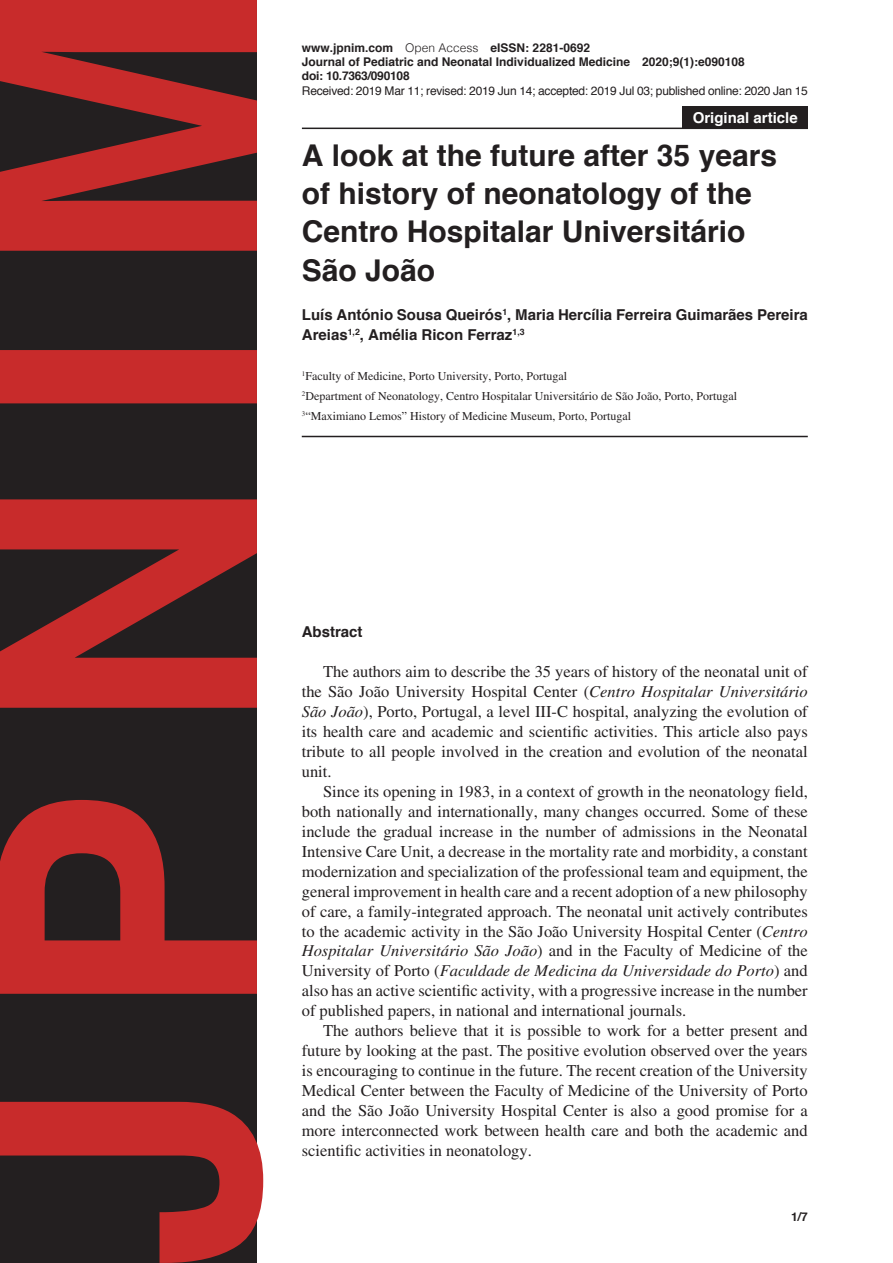
<style>
.page{position:relative;width:893px;height:1263px;background:#fff}
.page>*{position:absolute;margin:0;border:0;box-sizing:border-box;transform-origin:0 0}
.Heading1{font:700 30px/38.2px "Helvetica";color:#231f20}
.Body1{font:16.5px/20px "Times LT Std";color:#231f20;text-align:justify}
.Heading2-AUT{font:700 15px/20px "Helvetica";color:#231f20}
.Article_Description{font:700 15px "Helvetica";color:#fff}
.Heading2{font:700 15px "Helvetica";color:#231f20}
.Body3-AFFILIATIONS{font:12px "Times LT Std";color:#231f20}
.Footer_Right{font:700 12px "Helvetica";color:#231f20}
.Footer_Right-2{font:12px "Helvetica";letter-spacing:-.02em;color:#231f20}
.Footer_Right-3{font:700 12px "Helvetica";letter-spacing:-.02em;color:#231f20}
.Page_Right{font:700 12px "Helvetica";color:#231f20}
.s1{font-weight:300}
.s2{font-style:italic}
</style>
<div class="page">
<svg style="left:0;top:0;width:263px;height:1263px;background:#6e2929"></svg>
<hr style="left:302px;top:128px;width:506px;height:1px;background:#231f20">
<hr style="left:302px;top:436px;width:506px;height:1px;background:#231f20">
<div style="left:682px;top:106px;width:126px;height:22px;background:#231f20"></div>
<p class="Footer_Right" style="left:302px;top:38px;width:290px">www.jpnim.com <span class="s1">Open Access</span> eISSN: 2281-0692</p>
<p class="Footer_Right" style="left:302px;top:52px;width:444px">Journal of Pediatric and Neonatal Individualized Medicine 2020;9(1):e090108</p>
<p class="Footer_Right-3" style="left:302px;top:66px;width:109px">doi: 10.7363/090108</p>
<p class="Footer_Right-2" style="left:302px;top:81px;width:507px">Received: 2019 Mar 11; revised: 2019 Jun 14; accepted: 2019 Jul 03; published online: 2020 Jan 15</p>
<p class="Article_Description" style="left:693px;top:106px;width:107px">Original article</p>
<p class="Heading1" style="left:302px;top:136px;width:477px">A look at the future after 35 years of history of neonatology of the<br>Centro Hospitalar Universitário<br>São João</p>
<p class="Heading2-AUT" style="left:302px;top:305px;width:507px">Luís António Sousa Queirós<sup>1</sup>, Maria Hercília Ferreira Guimarães Pereira<br>Areias<sup>1,2</sup>, Amélia Ricon Ferraz<sup>1,3</sup></p>
<p class="Body3-AFFILIATIONS" style="left:302px;top:370px;width:267px"><sup>1</sup>Faculty of Medicine, Porto University, Porto, Portugal</p>
<p class="Body3-AFFILIATIONS" style="left:302px;top:389px;width:437px"><sup>2</sup>Department of Neonatology, Centro Hospitalar Universitário de São João, Porto, Portugal</p>
<p class="Body3-AFFILIATIONS" style="left:302px;top:409px;width:331px"><sup>3</sup>“Maximiano Lemos” History of Medicine Museum, Porto, Portugal</p>
<p class="Heading2" style="left:302px;top:620px;width:62px">Abstract</p>
<p class="Body1" style="left:302px;top:661px;width:507px;text-indent:21px">The authors aim to describe the 35 years of history of the neonatal unit of the São João University Hospital Center (<span class="s2">Centro Hospitalar Universitário São João</span>), Porto, Portugal, a level III-C hospital, analyzing the evolution of its health care and academic and scientific activities. This article also pays tribute to all people involved in the creation and evolution of the neonatal unit.</p>
<p class="Body1" style="left:302px;top:781px;width:508px;text-indent:21px">Since its opening in 1983, in a context of growth in the neonatology field, both nationally and internationally, many changes occurred. Some of these include the gradual increase in the number of admissions in the Neonatal Intensive Care Unit, a decrease in the mortality rate and morbidity, a constant modernization and specialization of the professional team and equipment, the general improvement in health care and a recent adoption of a new philosophy of care, a family-integrated approach. The neonatal unit actively contributes to the academic activity in the São João University Hospital Center (<span class="s2">Centro Hospitalar Universitário São João</span>) and in the Faculty of Medicine of the University of Porto (<span class="s2">Faculdade de Medicina da Universidade do Porto</span>) and also has an active scientific activity, with a progressive increase in the number of published papers, in national and international journals.</p>
<p class="Body1" style="left:302px;top:1021px;width:508px;text-indent:21px">The authors believe that it is possible to work for a better present and future by looking at the past. The positive evolution observed over the years is encouraging to continue in the future. The recent creation of the University Medical Center between the Faculty of Medicine of the University of Porto and the São João University Hospital Center is also a good promise for a more interconnected work between health care and both the academic and scientific activities in neonatology.</p>
<p class="Page_Right" style="left:791px;top:1207px;width:18px">1/7</p>
</div>
